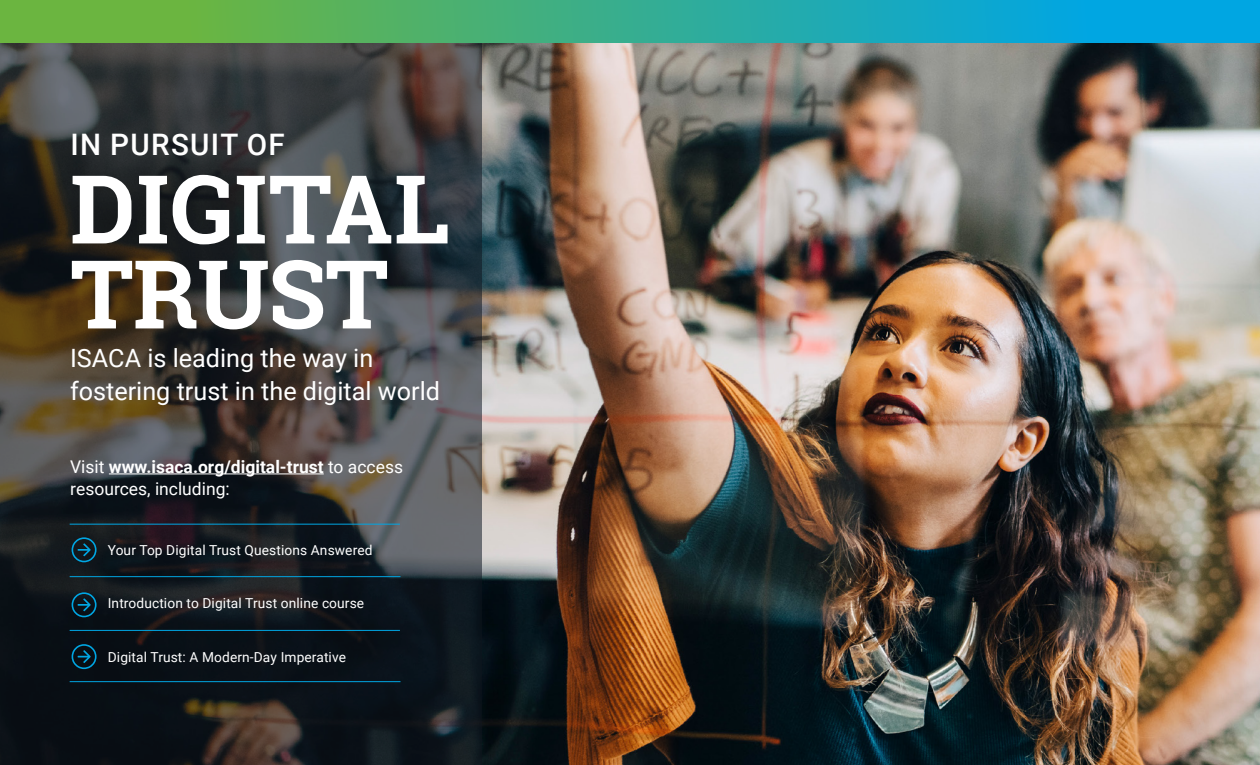
<style>
.page{position:relative;width:1260px;height:765px;background:#fff}
.page>*{position:absolute;margin:0;border:0;box-sizing:border-box;transform-origin:0 0}
.t1{font:700 95.12px/85px "Roboto Slab";color:#fff}
.t2{font:500 29.62px "Roboto";letter-spacing:.045em;color:#fff}
.t3{font:25.25px/33.1px "Roboto";color:#fff}
.Subhead_B{font:17.5px/22.5px "Roboto";color:#fff}
.Body_Copy_9_15pt{font:13.75px "Roboto";letter-spacing:.01em;color:#fff}
.s1{font-weight:700}
</style>
<div class="page">
<img style="left:482px;top:42px;width:778px;height:723px">
<svg style="left:0;top:42px;width:482px;height:723px;background:#313232"></svg>
<hr style="left:109px;top:473px;width:215px;height:1px;background:#fff">
<svg style="left:0;top:0;width:1260px;height:42px;background:#36ad90"></svg>
<hr style="left:70px;top:630px;width:330px;height:1px;background:#00a6e3">
<hr style="left:70px;top:681px;width:330px;height:1px;background:#00a6e3">
<hr style="left:70px;top:576px;width:330px;height:1px;background:#00a6e3">
<hr style="left:70px;top:524px;width:330px;height:1px;background:#00a6e3">
<svg style="left:72px;top:537px;width:25px;height:25px"></svg>
<svg style="left:72px;top:592px;width:25px;height:25px"></svg>
<svg style="left:72px;top:644px;width:25px;height:25px"></svg>
<p class="t2" style="left:71px;top:123px;width:216px">IN PURSUIT OF</p>
<p class="t1" style="left:70px;top:165px;width:381px">DIGITAL<br>TRUST</p>
<p class="t3" style="left:70px;top:340px;width:372px">ISACA is leading the way in fostering trust in the digital world</p>
<p class="Subhead_B" style="left:70px;top:455px;width:334px">Visit <span class="s1">www.isaca.org/digital-trust</span> to access resources, including:</p>
<p class="Body_Copy_9_15pt" style="left:108px;top:540px;width:266px">Your Top Digital Trust Questions Answered</p>
<p class="Body_Copy_9_15pt" style="left:108px;top:594px;width:258px">Introduction to Digital Trust online course</p>
<p class="Body_Copy_9_15pt" style="left:108px;top:647px;width:240px">Digital Trust: A Modern-Day Imperative</p>
</div>
